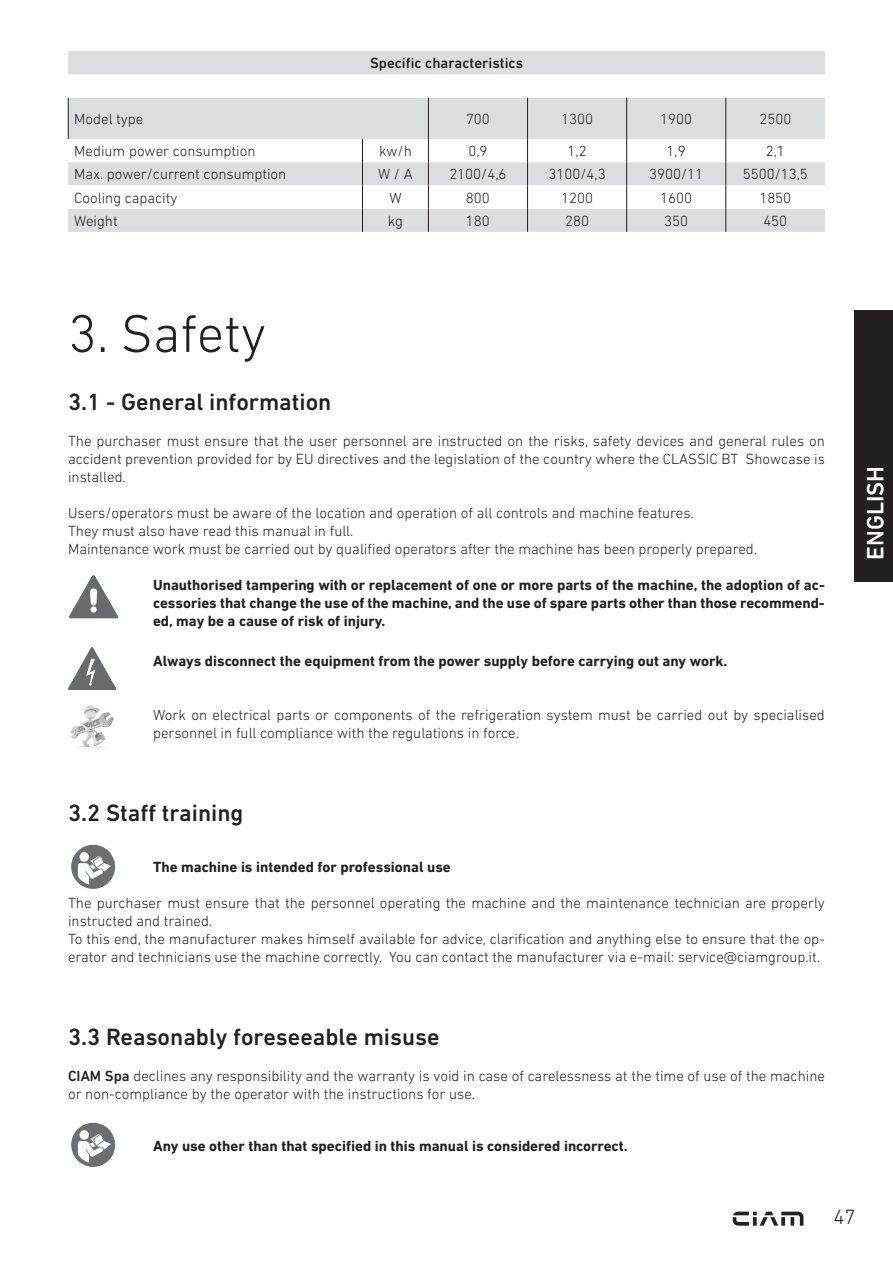
<style>
.page{position:relative;width:893px;height:1263px;background:#fff}
.page>*{position:absolute;margin:0;border:0;box-sizing:border-box;transform-origin:0 0}
.t1{font:300 54px "DIN Next LT Pro";color:#231f20}
.t2{font:500 24px "DIN Next LT Pro";color:#231f20}
.t3{font:500 24px "DIN Next LT Pro";color:#fff}
.t4{font:300 21px "DIN Next LT Pro";color:#231f20}
.t5{font:300 15px/18px "DIN Next LT Pro";color:#231f20}
.t6{font:700 15px/18px "DIN Next LT Pro";color:#231f20;text-align:justify}
.t7{font:500 15px "DIN Next LT Pro";color:#231f20}
.s1{font-weight:500}
</style>
<div class="page">
<svg style="left:733px;top:1211px;width:70px;height:15px"></svg>
<div style="left:855px;top:310px;width:38px;height:272px;background:#231f20"></div>
<div style="left:68px;top:51px;width:757px;height:181px;background:#dcdddf"></div>
<svg style="left:68px;top:74px;width:757px;height:135px"></svg>
<hr style="left:68px;top:98px;width:1px;height:41px;background:#231f20">
<svg style="left:362px;top:139px;width:1px;height:93px"></svg>
<hr style="left:428px;top:98px;width:1px;height:41px;background:#231f20">
<svg style="left:428px;top:139px;width:1px;height:93px"></svg>
<hr style="left:527px;top:98px;width:1px;height:41px;background:#231f20">
<svg style="left:527px;top:139px;width:1px;height:93px"></svg>
<hr style="left:626px;top:98px;width:1px;height:41px;background:#231f20">
<svg style="left:626px;top:139px;width:1px;height:93px"></svg>
<hr style="left:726px;top:98px;width:1px;height:41px;background:#231f20">
<svg style="left:726px;top:139px;width:1px;height:93px"></svg>
<img style="left:69px;top:575px;width:49px;height:43px">
<img style="left:68px;top:647px;width:48px;height:42px">
<img style="left:70px;top:705px;width:44px;height:45px">
<img style="left:71px;top:844px;width:45px;height:45px">
<img style="left:71px;top:1122px;width:45px;height:45px">
<p class="t7" style="left:370px;top:55px;width:155px">Specific characteristics</p>
<p class="t5" style="left:74px;top:110px;width:71px">Model type</p>
<p class="t5" style="left:466px;top:110px;width:25px">700</p>
<p class="t5" style="left:561px;top:110px;width:33px">1300</p>
<p class="t5" style="left:660px;top:110px;width:33px">1900</p>
<p class="t5" style="left:759px;top:110px;width:33px">2500</p>
<p class="t5" style="left:74px;top:142px;width:183px">Medium power consumption</p>
<p class="t5" style="left:379px;top:142px;width:34px">kw/h</p>
<p class="t5" style="left:468px;top:142px;width:21px">0,9</p>
<p class="t5" style="left:567px;top:142px;width:21px">1,2</p>
<p class="t5" style="left:667px;top:142px;width:21px">1,9</p>
<p class="t5" style="left:766px;top:142px;width:21px">2,1</p>
<p class="t5" style="left:74px;top:165px;width:214px">Max. power/current consumption</p>
<p class="t5" style="left:378px;top:165px;width:36px">W / A</p>
<p class="t5" style="left:449px;top:165px;width:59px">2100/4,6</p>
<p class="t5" style="left:548px;top:165px;width:59px">3100/4,3</p>
<p class="t5" style="left:649px;top:165px;width:55px">3900/11</p>
<p class="t5" style="left:743px;top:165px;width:67px">5500/13,5</p>
<p class="t5" style="left:74px;top:188px;width:105px">Cooling capacity</p>
<p class="t5" style="left:389px;top:188px;width:14px">W</p>
<p class="t5" style="left:466px;top:188px;width:25px">800</p>
<p class="t5" style="left:561px;top:188px;width:33px">1200</p>
<p class="t5" style="left:660px;top:188px;width:33px">1600</p>
<p class="t5" style="left:759px;top:188px;width:33px">1850</p>
<p class="t5" style="left:74px;top:212px;width:45px">Weight</p>
<p class="t5" style="left:388px;top:212px;width:17px">kg</p>
<p class="t5" style="left:466px;top:212px;width:25px">180</p>
<p class="t5" style="left:565px;top:212px;width:25px">280</p>
<p class="t5" style="left:664px;top:212px;width:25px">350</p>
<p class="t5" style="left:763px;top:212px;width:25px">450</p>
<h1 class="t1" style="left:68px;top:303px;width:200px">3. Safety</h1>
<h2 class="t2" style="left:68px;top:387px;width:265px">3.1 - General information</h2>
<p class="t5" style="left:68px;top:431px;width:758px;text-align:justify">The purchaser must ensure that the user personnel are instructed on the risks, safety devices and general rules on accident prevention provided for by EU directives and the legislation of the country where the CLASSIC BT Showcase is installed.</p>
<p class="t5" style="left:68px;top:503px;width:691px">Users/operators must be aware of the location and operation of all controls and machine features.<br>They must also have read this manual in full.<br>Maintenance work must be carried out by qualified operators after the machine has been properly prepared.</p>
<p class="t6" style="left:153px;top:576px;width:673px">Unauthorised tampering with or replacement of one or more parts of the machine, the adoption of ac&shy;cessories that change the use of the machine, and the use of spare parts other than those recommend&shy;ed, may be a cause of risk of injury.</p>
<p class="t6" style="left:153px;top:652px;width:576px">Always disconnect the equipment from the power supply before carrying out any work.</p>
<p class="t5" style="left:153px;top:706px;width:673px">Work on electrical parts or components of the refrigeration system must be carried out by specialised personnel in full compliance with the regulations in force.</p>
<h2 class="t2" style="left:68px;top:799px;width:177px">3.2 Staff training</h2>
<p class="t6" style="left:153px;top:858px;width:299px">The machine is intended for professional use</p>
<p class="t5" style="left:68px;top:894px;width:758px">The purchaser must ensure that the personnel operating the machine and the maintenance technician are properly instructed and trained.<br>To this end, the manufacturer makes himself available for advice, clarification and anything else to ensure that the op&shy;erator and technicians use the machine correctly. You can contact the manufacturer via e-mail: service@ciamgroup.it.</p>
<h2 class="t3" style="left:861px;top:560px;width:95px;rotate:-90deg">ENGLISH</h2>
<h2 class="t2" style="left:68px;top:1023px;width:373px">3.3 Reasonably foreseeable misuse</h2>
<p class="t5" style="left:68px;top:1067px;width:758px"><span class="s1">CIAM Spa</span> declines any responsibility and the warranty is void in case of carelessness at the time of use of the machine or non-compliance by the operator with the instructions for use.</p>
<p class="t6" style="left:153px;top:1136px;width:476px">Any use other than that specified in this manual is considered incorrect.</p>
<h3 class="t4" style="left:833px;top:1205px;width:24px">47</h3>
</div>
